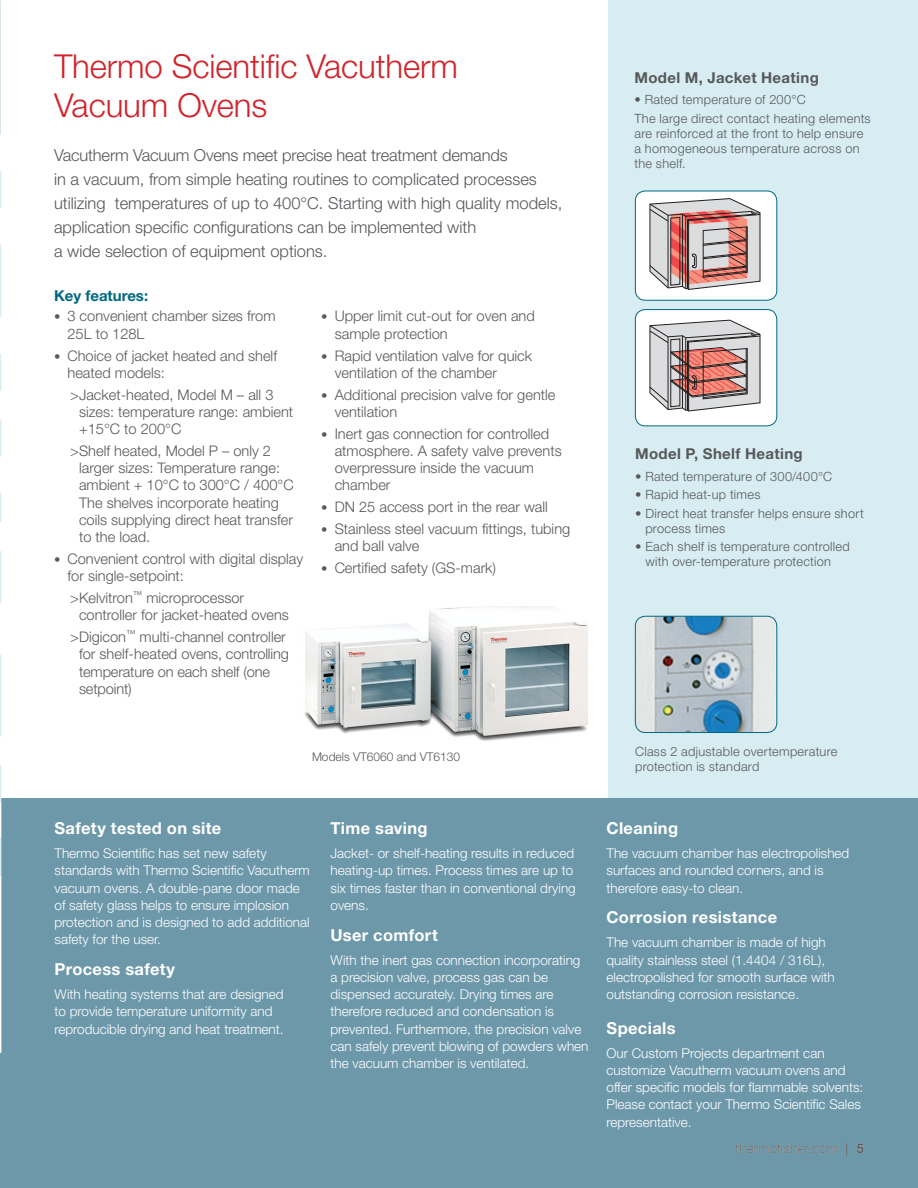
<style>
.page{position:relative;width:918px;height:1188px;background:#fff}
.page>*{position:absolute;margin:0;border:0;box-sizing:border-box;transform-origin:0 0}
.Head{font:300 33px/39px "Helvetica Neue LT Std";letter-spacing:-.005em;color:#d1232a}
.Intro{font:300 16.5px/24px "Helvetica Neue LT Std";color:#54575a}
.Content_Header{font:700 16.5px "Helvetica Neue LT Std";letter-spacing:.02em;color:#fff}
.Content_Header-2{font:700 15px "Helvetica Neue LT Std";letter-spacing:.02em;color:#57585a}
.Vaccine_Body{font:700 15px "Helvetica Neue LT Std";color:#00687f}
.Bullets{font:300 14.7px/17.2px "Helvetica Neue LT Std";color:#57585a}
.Content_Header-3{font:300 13.5px/17.2px "Helvetica Neue LT Std";color:#fff}
.t1{font:300 13.5px "Helvetica Neue LT Std";letter-spacing:.01em;color:#57585a}
.Content_Header-4{font:300 12.75px/15px "Helvetica Neue LT Std";letter-spacing:.025em;color:#57585a}
.t2{font:300 12px "Helvetica Neue LT Std";color:#57585a}
.s1{font-size:12.75px}
.s2{font-weight:700}
</style>
<div class="page">
<div style="left:608px;top:0;width:310px;height:1188px;background:#d7edf2"></div>
<div style="left:0;top:798px;width:918px;height:390px;background:#6d98aa"></div>
<hr style="left:0;top:802px;width:1px;height:37px;background:#fff">
<hr style="left:0;top:875px;width:1px;height:178px;background:#fff">
<hr style="left:0;top:172px;width:1px;height:36px;background:#ddeef3">
<hr style="left:0;top:245px;width:1px;height:72px;background:#ddeef3">
<hr style="left:0;top:354px;width:1px;height:37px;background:#ddeef3">
<hr style="left:0;top:420px;width:1px;height:36px;background:#ddeef3">
<svg style="left:0;top:493px;width:1px;height:30px"></svg>
<hr style="left:0;top:551px;width:1px;height:52px;background:#ddeef3">
<hr style="left:0;top:655px;width:1px;height:81px;background:#ddeef3">
<hr style="left:0;top:765px;width:1px;height:37px;background:#ddeef3">
<hr style="left:0;top:839px;width:1px;height:36px;background:#ddeef3">
<div style="left:635px;top:310px;width:142px;height:116px;background:#fff;border-radius:10px"></div>
<svg style="left:650px;top:320px;width:110px;height:91px;background:#bfa9a8"></svg>
<div style="left:635px;top:309px;width:142px;height:117px;border:1px solid #00687f;border-radius:10px"></div>
<div style="left:635px;top:191px;width:142px;height:109px;background:#fff;border-radius:10px"></div>
<svg style="left:650px;top:198px;width:110px;height:92px;background:#c5a7a6"></svg>
<div style="left:635px;top:191px;width:142px;height:109px;border:1px solid #00687f;border-radius:10px"></div>
<img style="left:635px;top:616px;width:142px;height:117px">
<div style="left:635px;top:616px;width:142px;height:117px;border:1px solid #00687f;border-radius:10px"></div>
<img style="left:304px;top:607px;width:284px;height:134px">
<p class="Head" style="left:54px;top:46px;width:405px">Thermo Scientific Vacutherm<br>Vacuum Ovens</p>
<p class="Intro" style="left:54px;top:143px;width:510px">Vacutherm Vacuum Ovens meet precise heat treatment demands<br>in a vacuum, from simple heating routines to complicated processes utilizing temperatures of up to 400°C. Starting with high quality models, application specific configurations can be implemented with<br>a wide selection of equipment options.</p>
<p class="Vaccine_Body" style="left:54px;top:287px;width:96px">Key features:</p>
<p class="Bullets" style="left:68px;top:307px;width:210px;text-indent:-14px"><span class="s1">•</span> 3 convenient chamber sizes from<br>25L to 128L</p>
<p class="Bullets" style="left:68px;top:346px;width:211px;text-indent:-14px"><span class="s1">•</span> Choice of jacket heated and shelf heated models:</p>
<p class="Bullets" style="left:79px;top:385px;width:216px;text-indent:-9px">&gt;Jacket-heated, Model M – all 3 sizes: temperature range: ambient +15°C to 200°C</p>
<p class="Bullets" style="left:79px;top:442px;width:216px;text-indent:-9px">&gt;Shelf heated, Model P – only 2 larger sizes: Temperature range: ambient + 10°C to 300°C / 400°C<br>The shelves incorporate heating coils supplying direct heat transfer to the load.</p>
<p class="Bullets" style="left:68px;top:550px;width:237px;text-indent:-14px"><span class="s1">•</span> Convenient control with digital display for single-setpoint:</p>
<p class="Bullets" style="left:79px;top:589px;width:211px;text-indent:-9px">&gt;Kelvitron<sup>™</sup> microprocessor controller for jacket-heated ovens</p>
<p class="Bullets" style="left:79px;top:628px;width:211px;text-indent:-9px">&gt;Digicon<sup>™</sup> multi-channel controller for shelf-heated ovens, controlling temperature on each shelf (one setpoint)</p>
<p class="Bullets" style="left:335px;top:307px;width:202px;text-indent:-14px"><span class="s1">•</span> Upper limit cut-out for oven and sample protection</p>
<p class="Bullets" style="left:335px;top:346px;width:199px;text-indent:-14px"><span class="s1">•</span> Rapid ventilation valve for quick ventilation of the chamber</p>
<p class="Bullets" style="left:335px;top:385px;width:222px;text-indent:-14px"><span class="s1">•</span> Additional precision valve for gentle ventilation</p>
<p class="Bullets" style="left:335px;top:424px;width:229px;text-indent:-14px"><span class="s1">•</span> Inert gas connection for controlled atmosphere. A safety valve prevents overpressure inside the vacuum chamber</p>
<p class="Bullets" style="left:321px;top:498px;width:228px"><span class="s1">•</span> DN 25 access port in the rear wall</p>
<p class="Bullets" style="left:335px;top:520px;width:237px;text-indent:-14px"><span class="s1">•</span> Stainless steel vacuum fittings, tubing and ball valve</p>
<p class="Bullets" style="left:321px;top:559px;width:176px"><span class="s1">•</span> Certified safety (GS-mark)</p>
<p class="Content_Header-2" style="left:634px;top:68px;width:186px">Model M, Jacket Heating</p>
<p class="Content_Header-4" style="left:634px;top:92px;width:173px">• Rated temperature of 200°C</p>
<p class="Content_Header-4" style="left:634px;top:111px;width:238px">The large direct contact heating elements are reinforced at the front to help ensure a homogeneous temperature across on the shelf.</p>
<p class="Content_Header-2" style="left:635px;top:445px;width:169px">Model P, Shelf Heating</p>
<p class="Content_Header-4" style="left:635px;top:469px;width:199px">• Rated temperature of 300/400°C</p>
<p class="Content_Header-4" style="left:635px;top:487px;width:127px">• Rapid heat-up times</p>
<p class="Content_Header-4" style="left:645px;top:506px;width:220px;text-indent:-10px">• Direct heat transfer helps ensure short process times</p>
<p class="Content_Header-4" style="left:645px;top:539px;width:206px;text-indent:-10px">• Each shelf is temperature controlled with over-temperature protection</p>
<p class="t2" style="left:312px;top:749px;width:150px">Models VT6060 and VT6130</p>
<p class="Content_Header-4" style="left:635px;top:743px;width:204px">Class 2 adjustable overtemperature protection is standard</p>
<p class="Content_Header" style="left:55px;top:818px;width:168px">Safety tested on site</p>
<p class="Content_Header-3" style="left:55px;top:844px;width:257px">Thermo Scientific has set new safety standards with Thermo Scientific Vacutherm vacuum ovens. A double-pane door made of safety glass helps to ensure implosion protection and is designed to add additional safety for the user.</p>
<p class="Content_Header" style="left:55px;top:959px;width:122px">Process safety</p>
<p class="Content_Header-3" style="left:55px;top:985px;width:231px">With heating systems that are designed to provide temperature uniformity and reproducible drying and heat treatment.</p>
<p class="Content_Header" style="left:331px;top:818px;width:99px">Time saving</p>
<p class="Content_Header-3" style="left:331px;top:844px;width:247px">Jacket- or shelf-heating results in reduced heating-up times. Process times are up to six times faster than in conventional drying ovens.</p>
<p class="Content_Header" style="left:331px;top:925px;width:109px">User comfort</p>
<p class="Content_Header-3" style="left:331px;top:951px;width:259px">With the inert gas connection incorporating a precision valve, process gas can be dispensed accurately. Drying times are therefore reduced and condensation is prevented. Furthermore, the precision valve can safely prevent blowing of powders when the vacuum chamber is ventilated.</p>
<p class="Content_Header" style="left:607px;top:818px;width:73px">Cleaning</p>
<p class="Content_Header-3" style="left:607px;top:844px;width:244px">The vacuum chamber has electropolished surfaces and rounded corners, and is therefore easy-to clean.</p>
<p class="Content_Header" style="left:607px;top:907px;width:172px">Corrosion resistance</p>
<p class="Content_Header-3" style="left:607px;top:934px;width:230px">The vacuum chamber is made of high quality stainless steel (1.4404 / 316L), electropolished for smooth surface with outstanding corrosion resistance.</p>
<p class="Content_Header" style="left:607px;top:1018px;width:71px">Specials</p>
<p class="Content_Header-3" style="left:607px;top:1044px;width:258px">Our Custom Projects department can customize Vacutherm vacuum ovens and offer specific models for flammable solvents:<br>Please contact your Thermo Scientific Sales representative.</p>
<p class="t1" style="left:735px;top:1140px;width:130px">thermofisher.com <span class="s2">| 5</span></p>
</div>
